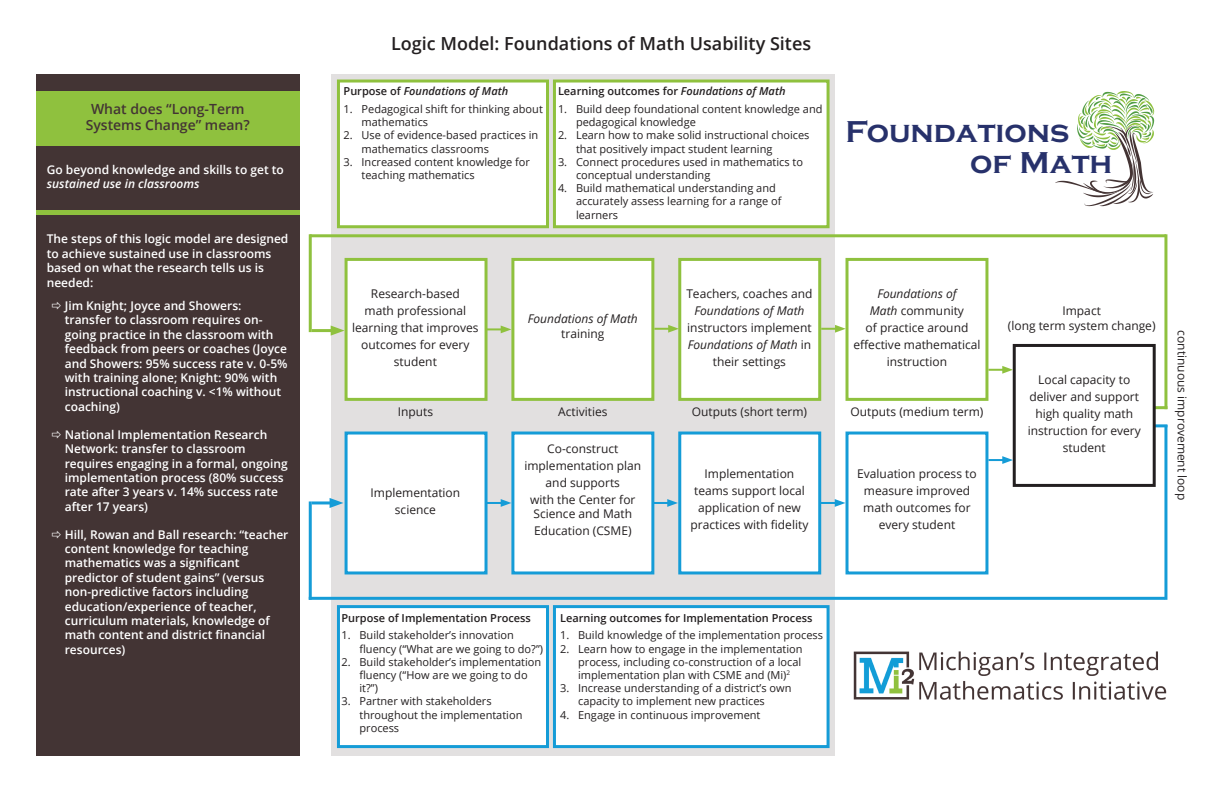
<style>
.page{position:relative;width:1224px;height:792px;background:#fff}
.page>*{position:absolute;margin:0;border:0;box-sizing:border-box;transform-origin:0 0}
.t1{font:700 31.3px/30.9px "Copperplate Gothic";color:#27316b}
.Heading{font:600 18px "Open Sans";color:#231f20}
.Basic_Body{font:600 14px/16px "Open Sans";color:#433434;text-align:center}
.Basic_Body-2{font:600 12px/14.4px "Open Sans";color:#fff}
.Basic_Body-3{font:12px/17px "Open Sans";color:#231f20;text-align:center}
.Basic_Body-4{font:italic 12px/14.4px "Open Sans";color:#231f20;text-align:center}
.t2{font:11px/13.2px "Open Sans";color:#231f20}
.Basic_Body-5{font:600 11px "Open Sans";color:#231f20}
.Basic_Body-6{font:italic 600 11px "Open Sans";color:#231f20}
.s1{font-style:italic}
.s2{font-style:normal}
</style>
<div class="page">
<svg style="left:1156px;top:406px;width:8px;height:3px"></svg>
<svg style="left:1156px;top:424px;width:11px;height:3px"></svg>
<div style="left:36px;top:75px;width:264px;height:681px;background:#433434"></div>
<div style="left:331px;top:75px;width:503px;height:681px;background:#e2e0e0"></div>
<div style="left:345px;top:258px;width:143px;height:143px;background:#fff;border:3px solid #8fc13e"></div>
<div style="left:511px;top:258px;width:143px;height:143px;background:#fff;border:3px solid #8fc13e"></div>
<div style="left:678px;top:258px;width:143px;height:143px;background:#fff;border:3px solid #8fc13e"></div>
<div style="left:345px;top:432px;width:143px;height:142px;background:#fff;border:3px solid #159cd7"></div>
<div style="left:511px;top:432px;width:143px;height:142px;background:#fff;border:3px solid #159cd7"></div>
<div style="left:678px;top:432px;width:143px;height:142px;background:#fff;border:3px solid #159cd7"></div>
<div style="left:846px;top:258px;width:142px;height:143px;background:#fff;border:3px solid #8fc13e"></div>
<div style="left:846px;top:432px;width:142px;height:142px;background:#fff;border:3px solid #159cd7"></div>
<div style="left:337px;top:80px;width:212px;height:148px;background:#fff;border:3px solid #8fc13e"></div>
<div style="left:553px;top:80px;width:277px;height:148px;background:#fff;border:3px solid #8fc13e"></div>
<div style="left:337px;top:605px;width:212px;height:143px;background:#fff;border:3px solid #159cd7"></div>
<div style="left:553px;top:605px;width:277px;height:143px;background:#fff;border:3px solid #159cd7"></div>
<div style="left:1013px;top:344px;width:143px;height:143px;border:3px solid #231f20"></div>
<div style="left:36px;top:91px;width:264px;height:54px;background:#8fc13e"></div>
<div style="left:36px;top:210px;width:264px;height:5px;background:#8fc13e"></div>
<svg style="left:487px;top:326px;width:24px;height:7px"></svg>
<svg style="left:654px;top:325px;width:25px;height:8px"></svg>
<svg style="left:821px;top:325px;width:25px;height:8px"></svg>
<svg style="left:988px;top:366px;width:25px;height:8px"></svg>
<svg style="left:487px;top:499px;width:24px;height:8px"></svg>
<svg style="left:653px;top:499px;width:25px;height:8px"></svg>
<svg style="left:821px;top:499px;width:24px;height:8px"></svg>
<svg style="left:988px;top:456px;width:25px;height:8px"></svg>
<hr style="left:312px;top:501px;width:23px;height:3px;background:#159cd7">
<svg style="left:330px;top:498px;width:13px;height:10px"></svg>
<hr style="left:312px;top:329px;width:24px;height:3px;background:#8fc13e">
<svg style="left:331px;top:326px;width:14px;height:10px"></svg>
<hr style="left:309px;top:234px;width:3px;height:98px;background:#8fc13e">
<hr style="left:310px;top:234px;width:856px;height:3px;background:#8fc13e">
<hr style="left:1164px;top:234px;width:3px;height:175px;background:#8fc13e">
<hr style="left:309px;top:501px;width:3px;height:99px;background:#159cd7">
<hr style="left:309px;top:597px;width:856px;height:3px;background:#159cd7">
<hr style="left:1164px;top:425px;width:3px;height:175px;background:#159cd7">
<svg style="left:1055px;top:91px;width:99px;height:115px"></svg>
<img style="left:853px;top:651px;width:314px;height:49px">
<p class="Basic_Body" style="left:86px;top:101px;width:166px">What does “Long-Term<br>Systems Change” mean?</p>
<p class="Basic_Body-2" style="left:47px;top:162px;width:239px">Go beyond knowledge and skills to get to <span class="s1">sustained use in classrooms</span></p>
<p class="Basic_Body-2" style="left:47px;top:232px;width:243px">The steps of this logic model are designed to achieve sustained use in classrooms based on what the research tells us is needed:</p>
<p class="Basic_Body-2" style="left:65px;top:298px;width:224px">Jim Knight; Joyce and Showers: transfer to classroom requires on&shy;going practice in the classroom with feedback from peers or coaches (Joyce and Showers: 95% success rate v. 0-5% with training alone; Knight: 90% with instructional coaching v. &lt;1% without coaching)</p>
<p class="Basic_Body-2" style="left:65px;top:427px;width:224px">National Implementation Research<br>Network: transfer to classroom requires engaging in a formal, ongoing implementation process (80% success rate after 3 years v. 14% success rate after 17 years)</p>
<p class="Basic_Body-2" style="left:65px;top:527px;width:225px">Hill, Rowan and Ball research: “teacher content knowledge for teaching mathematics was a significant predictor of student gains” (versus non-predictive factors including education/experience of teacher, curriculum materials, knowledge of math content and district financial resources)</p>
<h1 class="Heading" style="left:391px;top:31px;width:422px">Logic Model: Foundations of Math Usability Sites</h1>
<p class="Basic_Body-6" style="left:344px;top:84px;width:166px"><span class="s2">Purpose of</span> Foundations of Math</p>
<p class="t2" style="left:362px;top:102px;width:183px;text-indent:-18px">1. Pedagogical shift for thinking about mathematics</p>
<p class="t2" style="left:362px;top:129px;width:178px;text-indent:-18px">2. Use of evidence-based practices in mathematics classrooms</p>
<p class="t2" style="left:362px;top:155px;width:170px;text-indent:-18px">3. Increased content knowledge for teaching mathematics</p>
<p class="Basic_Body-5" style="left:558px;top:84px;width:229px">Learning outcomes for <span class="s1">Foundations of Math</span></p>
<p class="t2" style="left:576px;top:102px;width:248px;text-indent:-18px">1. Build deep foundational content knowledge and pedagogical knowledge</p>
<p class="t2" style="left:576px;top:129px;width:235px;text-indent:-18px">2. Learn how to make solid instructional choices that positively impact student learning</p>
<p class="t2" style="left:576px;top:155px;width:228px;text-indent:-18px">3. Connect procedures used in mathematics to conceptual understanding</p>
<p class="t2" style="left:576px;top:181px;width:207px;text-indent:-18px">4. Build mathematical understanding and accurately assess learning for a range of learners</p>
<h1 class="t1" style="left:970px;top:117px;width:144px;text-indent:-125px">Foundations of Math</h1>
<p class="Basic_Body-3" style="left:352px;top:285px;width:128px">Research-based<br>math professional learning that improves outcomes for every student</p>
<p class="Basic_Body-3" style="left:398px;top:403px;width:37px">Inputs</p>
<p class="Basic_Body-3" style="left:371px;top:484px;width:91px">Implementation science</p>
<p class="Basic_Body-4" style="left:528px;top:311px;width:112px">Foundations of Math <span class="s2">training</span></p>
<p class="Basic_Body-3" style="left:558px;top:403px;width:51px">Activities</p>
<p class="Basic_Body-3" style="left:524px;top:440px;width:118px">Co-construct implementation plan and supports<br>with the Center for</p>
<p class="Basic_Body-3" style="left:534px;top:505px;width:100px;text-align:left">Science and Math<br>Education (CSME)</p>
<p class="Basic_Body-3" style="left:686px;top:284px;width:128px">Teachers, coaches and<br><span class="s1">Foundations of Math </span>instructors implement<br><span class="s1">Foundations of Math</span> in their settings</p>
<p class="Basic_Body-3" style="left:692px;top:403px;width:117px">Outputs (short term)</p>
<p class="Basic_Body-3" style="left:691px;top:465px;width:119px">Implementation teams support local application of new practices with fidelity</p>
<p class="Basic_Body-3" style="left:853px;top:285px;width:129px"><span class="s1">Foundations of<br>Math</span> community<br>of practice around effective mathematical instruction</p>
<p class="Basic_Body-3" style="left:851px;top:403px;width:134px">Outputs (medium term)</p>
<p class="Basic_Body-3" style="left:857px;top:465px;width:121px">Evaluation process to measure improved math outcomes for every student</p>
<p class="Basic_Body-3" style="left:1062px;top:302px;width:40px">Impact</p>
<p class="Basic_Body-3" style="left:1008px;top:317px;width:149px">(long term system change)</p>
<p class="Basic_Body-3" style="left:1028px;top:371px;width:115px">Local capacity to deliver and support high quality math instruction for every student</p>
<p class="Basic_Body-3" style="left:1191px;top:330px;width:171px;rotate:90deg">continuous improvement loop</p>
<p class="Basic_Body-5" style="left:341px;top:610px;width:191px">Purpose of Implementation Process</p>
<p class="t2" style="left:359px;top:628px;width:185px;text-indent:-18px">1. Build stakeholder’s innovation fluency (“What are we going to do?”)</p>
<p class="t2" style="left:359px;top:655px;width:183px;text-indent:-18px">2. Build stakeholder’s implementation fluency (“How are we going to do it?”)</p>
<p class="t2" style="left:359px;top:694px;width:165px;text-indent:-18px">3. Partner with stakeholders throughout the implementation process</p>
<p class="Basic_Body-5" style="left:560px;top:610px;width:254px">Learning outcomes for Implementation Process</p>
<p class="t2" style="left:560px;top:628px;width:265px">1. Build knowledge of the implementation process</p>
<p class="t2" style="left:578px;top:642px;width:226px;text-align:justify;text-indent:-18px">2. Learn how to engage in the implementation process, including co-construction of a local implementation plan with CSME and (Mi)<sup>2</sup></p>
<p class="t2" style="left:578px;top:681px;width:215px;text-indent:-18px">3. Increase understanding of a district’s own capacity to implement new practices</p>
<p class="t2" style="left:560px;top:708px;width:202px">4. Engage in continuous improvement</p>
</div>
